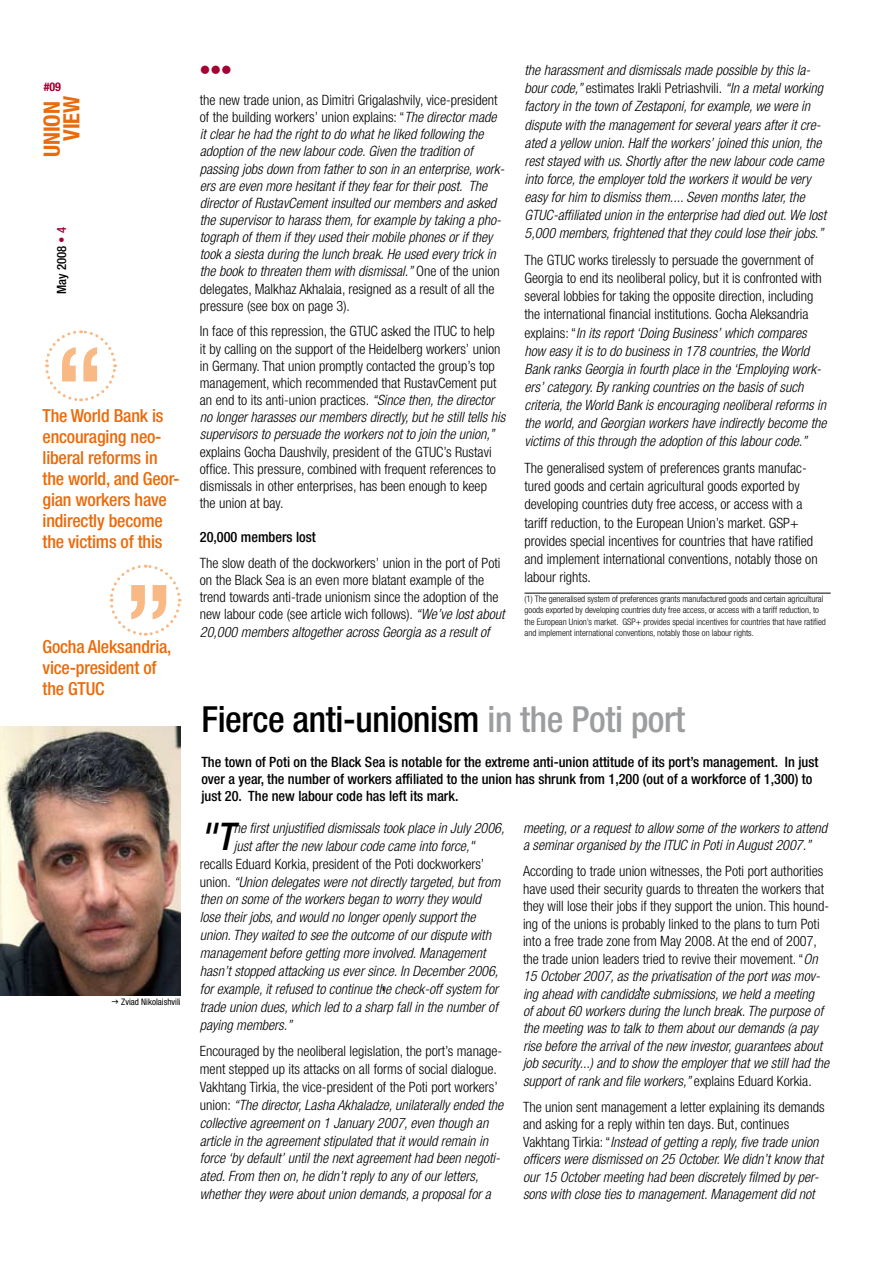
<style>
.page{position:relative;width:893px;height:1263px;background:#fff}
.page>*{position:absolute;margin:0;border:0;box-sizing:border-box;transform-origin:0 0}
.t1{font:500 condensed 120px "Helvetica Neue";color:#f8b985}
.t2{font:italic 500 condensed 38.25px "Helvetica Neue";color:#000}
.t3{font:500 condensed 36px "Helvetica Neue";letter-spacing:-.01em;color:#000}
.t4{font:700 condensed 22.5px/19.5px "Helvetica Neue";color:#eb6a0a;text-align:right}
.t5{font:500 condensed 18px/21px "Helvetica Neue";letter-spacing:-.01em;color:#eb6a0a}
.t6{font:italic 300 condensed 14.25px/18.1px "Helvetica Neue";color:#000}
.t7{font:300 condensed 14.25px/17.1px "Helvetica Neue";color:#000}
.t8{font:500 condensed 14.25px/17.1px "Helvetica Neue";color:#000}
.t9{font:14.25px "Wingdings";color:#a50133}
.t10{font:500 condensed 12.75px "Helvetica Neue";color:#000}
.t11{font:700 condensed 12px "Helvetica Neue";color:#a50133}
.t12{font:300 condensed 9px/11.6px "Helvetica Neue";color:#000}
.t13{font:condensed 9px "Helvetica Neue";color:#000}
.s1{color:#a50133}
.s2{font-style:normal}
.s3{font-style:italic}
.s4{color:#9c9d9f}
</style>
<div class="page">
<hr style="left:524px;top:593px;width:307px;height:1px;background:#000">
<svg style="left:45px;top:330px;width:72px;height:72px"></svg>
<img style="left:0;top:726px;width:181px;height:269px">
<svg style="left:109px;top:564px;width:73px;height:72px"></svg>
<p class="t11" style="left:44px;top:79px;width:19px">#09</p>
<h3 class="t4" style="left:42px;top:157px;width:63px;rotate:-90deg">UNION<br>VIEW</h3>
<p class="t10" style="left:54px;top:294px;width:68px;rotate:-90deg">May 2008 <span class="s1">• 4</span></p>
<h1 class="t1" style="left:54px;top:319px;width:53px">“</h1>
<p class="t5" style="left:43px;top:405px;width:139px">The World Bank is encouraging neo&shy;liberal reforms in the world, and Geor&shy;gian workers have indirectly become the victims of this</p>
<h1 class="t1" style="left:174px;top:648px;width:53px;rotate:-180deg">“</h1>
<p class="t5" style="left:43px;top:636px;width:131px">Gocha Aleksandria, vice-president of the GTUC</p>
<p class="t13" style="left:121px;top:996px;width:61px">Zviad Nikolaishvili</p>
<p class="t9" style="left:200px;top:62px;width:33px">●●●</p>
<p class="t6" style="left:200px;top:91px;width:306px;line-height:17.1px"><span class="s2">the new trade union, as Dimitri Grigalashvily, vice-president of the building workers’ union explains: “</span>The director made it clear he had the right to do what he liked following the adoption of the new labour code. Given the tradition of passing jobs down from father to son in an enterprise, work&shy;ers are even more hesitant if they fear for their post. The director of RustavCement insulted our members and asked the supervisor to harass them, for example by taking a pho&shy;tograph of them if they used their mobile phones or if they took a siesta during the lunch break. He used every trick in the book to threaten them with dismissal.” <span class="s2">One of the union delegates, Malkhaz Akhalaia, resigned as a result of all the pressure (see box on page 3).</span></p>
<p class="t7" style="left:200px;top:323px;width:307px">In face of this repression, the GTUC asked the ITUC to help<br>it by calling on the support of the Heidelberg workers’ union in Germany. That union promptly contacted the group’s top management, which recommended that RustavCement put an end to its anti-union practices. <span class="s3">“Since then, the director no longer harasses our members directly, but he still tells his supervisors to persuade the workers not to join the union,”</span></p>
<p class="t7" style="left:200px;top:443px;width:298px">explains Gocha Daushvily, president of the GTUC’s Rustavi office. This pressure, combined with frequent references to dismissals in other enterprises, has been enough to keep the union at bay.</p>
<p class="t8" style="left:200px;top:528px;width:117px">20,000 members lost</p>
<p class="t7" style="left:200px;top:554px;width:306px">The slow death of the dockworkers’ union in the port of Poti on the Black Sea is an even more blatant example of the trend towards anti-trade unionism since the adoption of the new labour code (see article wich follows). <span class="s3">“We’ve lost about 20,000 members altogether across Georgia as a result of</span></p>
<p class="t6" style="left:524px;top:61px;width:303px">the harassment and dismissals made possible by this la&shy;bour code,” <span class="s2">estimates Irakli Petriashvili.</span> “In a metal working factory in the town of Zestaponi, for example, we were in dispute with the management for several years after it cre&shy;ated a yellow union. Half the workers’ joined this union, the rest stayed with us. Shortly after the new labour code came into force, the employer told the workers it would be very easy for him to dismiss them.... Seven months later, the GTUC-affiliated union in the enterprise had died out. We lost 5,000 members, frightened that they could lose their jobs.”</p>
<p class="t6" style="left:524px;top:251px;width:304px"><span class="s2">The GTUC works tirelessly to persuade the government of Georgia to end its neoliberal policy, but it is confronted with several lobbies for taking the opposite direction, including the international financial institutions. Gocha Aleksandria explains: “</span>In its report ‘Doing Business’ which compares how easy it is to do business in 178 countries, the World Bank ranks Georgia in fourth place in the ‘Employing work&shy;ers’ category. By ranking countries on the basis of such criteria, the World Bank is encouraging neoliberal reforms in the world, and Georgian workers have indirectly become the victims of this through the adoption of this labour code.”</p>
<p class="t7" style="left:524px;top:459px;width:295px;line-height:18.1px">The generalised system of preferences grants manufac&shy;tured goods and certain agricultural goods exported by developing countries duty free access, or access with a tariff reduction, to the European Union’s market. GSP+ provides special incentives for countries that have ratified and implement international conventions, notably those on labour rights.</p>
<p class="t12" style="left:524px;top:593px;width:303px">(1) The generalised system of preferences grants manufactured goods and certain agricultural goods exported by developing countries duty free access, or access with a tariff reduction, to the European Union’s market. GSP+ provides special incentives for countries that have ratified and implement international conventions, notably those on labour rights.</p>
<h3 class="t3" style="left:201px;top:698px;width:485px">Fierce anti-unionism <span class="s4">in the Poti port</span></h3>
<p class="t8" style="left:201px;top:753px;width:619px">The town of Poti on the Black Sea is notable for the extreme anti-union attitude of its port’s management. In just over a year, the number of workers affiliated to the union has shrunk from 1,200 (out of a workforce of 1,300) to just 20. The new labour code has left its mark.</p>
<p class="t6" style="left:234px;top:819px;width:272px">he first unjustified dismissals took place in July 2006, just after the new labour code came into force,"</p>
<p class="t6" style="left:200px;top:855px;width:302px"><span class="s2">recalls Eduard Korkia, president of the Poti dockworkers’ union.</span> “Union delegates were not directly targeted, but from then on some of the workers began to worry they would lose their jobs, and would no longer openly support the union. They waited to see the outcome of our dispute with management before getting more involved. Management hasn’t stopped attacking us ever since. In December 2006, for example, it refused to continue the check-off system for trade union dues, which led to a sharp fall in the number of paying members.”</p>
<p class="t6" style="left:200px;top:1042px;width:305px"><span class="s2">Encouraged by the neoliberal legislation, the port’s manage&shy;ment stepped up its attacks on all forms of social dialogue.<br>Vakhtang Tirkia, the vice-president of the Poti port workers’ union:</span> “The director, Lasha Akhaladze, unilaterally ended the collective agreement on 1 January 2007, even though an article in the agreement stipulated that it would remain in force ‘by default’ until the next agreement had been negoti&shy;ated. From then on, he didn’t reply to any of our letters, whether they were about union demands, a proposal for a</p>
<h2 class="t2" style="left:200px;top:814px;width:35px">"T</h2>
<p class="t6" style="left:523px;top:819px;width:306px;line-height:17.4px">meeting, or a request to allow some of the workers to attend a seminar organised by the ITUC in Poti in August 2007.”</p>
<p class="t6" style="left:523px;top:862px;width:308px;line-height:17.4px"><span class="s2">According to trade union witnesses, the Poti port authorities have used their security guards to threaten the workers that they will lose their jobs if they support the union. This hound&shy;ing of the unions is probably linked to the plans to turn Poti into a free trade zone from May 2008. At the end of 2007, the trade union leaders tried to revive their movement. “</span>On 15 October 2007, as the privatisation of the port was mov&shy;ing ahead with candidate submissions, we held a meeting<br>of about 60 workers during the lunch break. The purpose of the meeting was to talk to them about our demands (a pay rise before the arrival of the new investor, guarantees about job security...) and to show the employer that we still had the support of rank and file workers,” <span class="s2">explains Eduard Korkia.</span></p>
<p class="t6" style="left:523px;top:1098px;width:303px;line-height:17.4px"><span class="s2">The union sent management a letter explaining its demands and asking for a reply within ten days. But, continues Vakhtang Tirkia: “</span>Instead of getting a reply, five trade union officers were dismissed on 25 October. We didn’t know that our 15 October meeting had been discretely filmed by per&shy;sons with close ties to management. Management did not</p>
</div>
